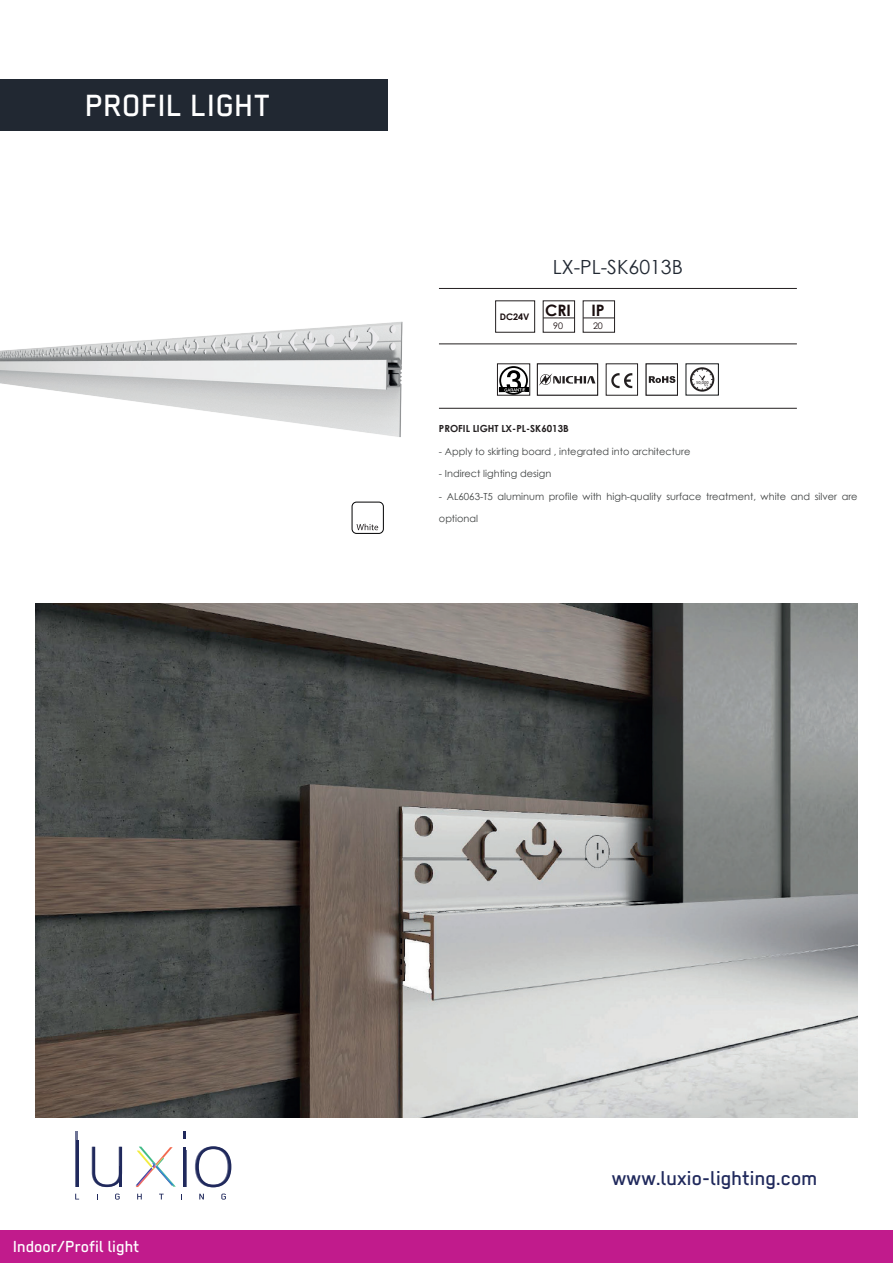
<style>
.page{position:relative;width:893px;height:1263px;background:#fff}
.page>*{position:absolute;margin:0;border:0;box-sizing:border-box;transform-origin:0 0}
.t1{font:500 34.5px "Regular";color:#fff}
.t2{font:500 22.5px "Regular";color:#20295c}
.t3{font:19.5px "Century Gothic";color:#212832}
.t4{font:500 18px "Regular";color:#fff}
.t5{font:700 15.75px "Century Gothic";color:#190d0e}
.t6{font:9.75px "Century Gothic";color:#3e4141}
.t7{font:700 9.75px "Century Gothic";color:#231f20}
.t8{font:700 9px "Century Gothic";color:#190d0e}
.t9{font:9px "Century Gothic";color:#190d0e}
.t10{font:4.5px "Myriad Pro";color:#231f20}
</style>
<div class="page">
<div style="left:0;top:79px;width:388px;height:51px;background:#212832"></div>
<svg style="left:136px;top:1147px;width:40px;height:40px"></svg>
<hr style="left:183px;top:1147px;width:2px;height:40px;background:#20295c">
<hr style="left:76px;top:1140px;width:3px;height:47px;background:#20295c">
<hr style="left:75px;top:1131px;width:3px;height:56px;background:#20295c">
<svg style="left:92px;top:1147px;width:30px;height:40px"></svg>
<hr style="left:120px;top:1167px;width:2px;height:20px;background:#20295c">
<hr style="left:184px;top:1150px;width:2px;height:37px;background:#20295c">
<svg style="left:183px;top:1131px;width:2px;height:8px"></svg>
<svg style="left:195px;top:1146px;width:36px;height:41px"></svg>
<svg style="left:75px;top:1194px;width:4px;height:5px"></svg>
<svg style="left:115px;top:1193px;width:5px;height:6px"></svg>
<svg style="left:137px;top:1194px;width:5px;height:5px"></svg>
<svg style="left:159px;top:1194px;width:5px;height:5px"></svg>
<svg style="left:199px;top:1194px;width:5px;height:5px"></svg>
<svg style="left:221px;top:1193px;width:5px;height:6px"></svg>
<hr style="left:439px;top:408px;width:358px;height:1px;background:#231f20">
<hr style="left:439px;top:343px;width:358px;height:1px;background:#231f20">
<hr style="left:439px;top:288px;width:358px;height:1px;background:#231f20">
<svg style="left:611px;top:373px;width:21px;height:15px"></svg>
<svg style="left:649px;top:376px;width:26px;height:7px"></svg>
<div style="left:497px;top:364px;width:33px;height:31px;border:1px solid #231f20"></div>
<div style="left:1px;top:1230px;width:892px;height:33px;background:#c11b8c"></div>
<svg style="left:690px;top:367px;width:24px;height:25px"></svg>
<div style="left:537px;top:364px;width:61px;height:31px;border:1px solid #231f20"></div>
<svg style="left:539px;top:373px;width:56px;height:13px"></svg>
<hr style="left:543px;top:318px;width:32px;height:1px;background:#231f20">
<hr style="left:583px;top:318px;width:32px;height:1px;background:#231f20">
<div style="left:495px;top:301px;width:40px;height:31px;border:1px solid #231f20"></div>
<svg style="left:499px;top:366px;width:30px;height:29px"></svg>
<div style="left:352px;top:502px;width:32px;height:32px;border:1px solid #000002;border-radius:4px"></div>
<svg style="left:357px;top:524px;width:21px;height:6px"></svg>
<img style="left:0;top:321px;width:403px;height:116px">
<img style="left:35px;top:604px;width:823px;height:514px">
<h1 class="t1" style="left:86px;top:86px;width:187px">PROFIL LIGHT</h1>
<p class="t8" style="left:500px;top:310px;width:31px">DC24V</p>
<h3 class="t3" style="left:553px;top:253px;width:132px">LX-PL-SK6013B</h3>
<h3 class="t5" style="left:545px;top:298px;width:27px">CRI</h3>
<p class="t9" style="left:553px;top:319px;width:11px">90</p>
<h3 class="t5" style="left:591px;top:298px;width:15px">IP</h3>
<p class="t9" style="left:593px;top:319px;width:11px">20</p>
<p class="t10" style="left:696px;top:380px;width:14px">50,000</p>
<p class="t7" style="left:439px;top:421px;width:131px">PROFIL LIGHT LX-PL-SK6013B</p>
<p class="t6" style="left:439px;top:444px;width:253px">- Apply to skirting board , integrated into architecture</p>
<p class="t6" style="left:439px;top:467px;width:114px">- Indirect lighting design</p>
<p class="t6" style="left:439px;top:489px;width:420px">- AL6063-T5 aluminum profile with high-quality surface treatment, white and silver are</p>
<p class="t6" style="left:439px;top:512px;width:41px">optional</p>
<h3 class="t4" style="left:13px;top:1236px;width:128px">Indoor/Profil light</h3>
<h2 class="t2" style="left:612px;top:1165px;width:207px">www.luxio-lighting.com</h2>
</div>
